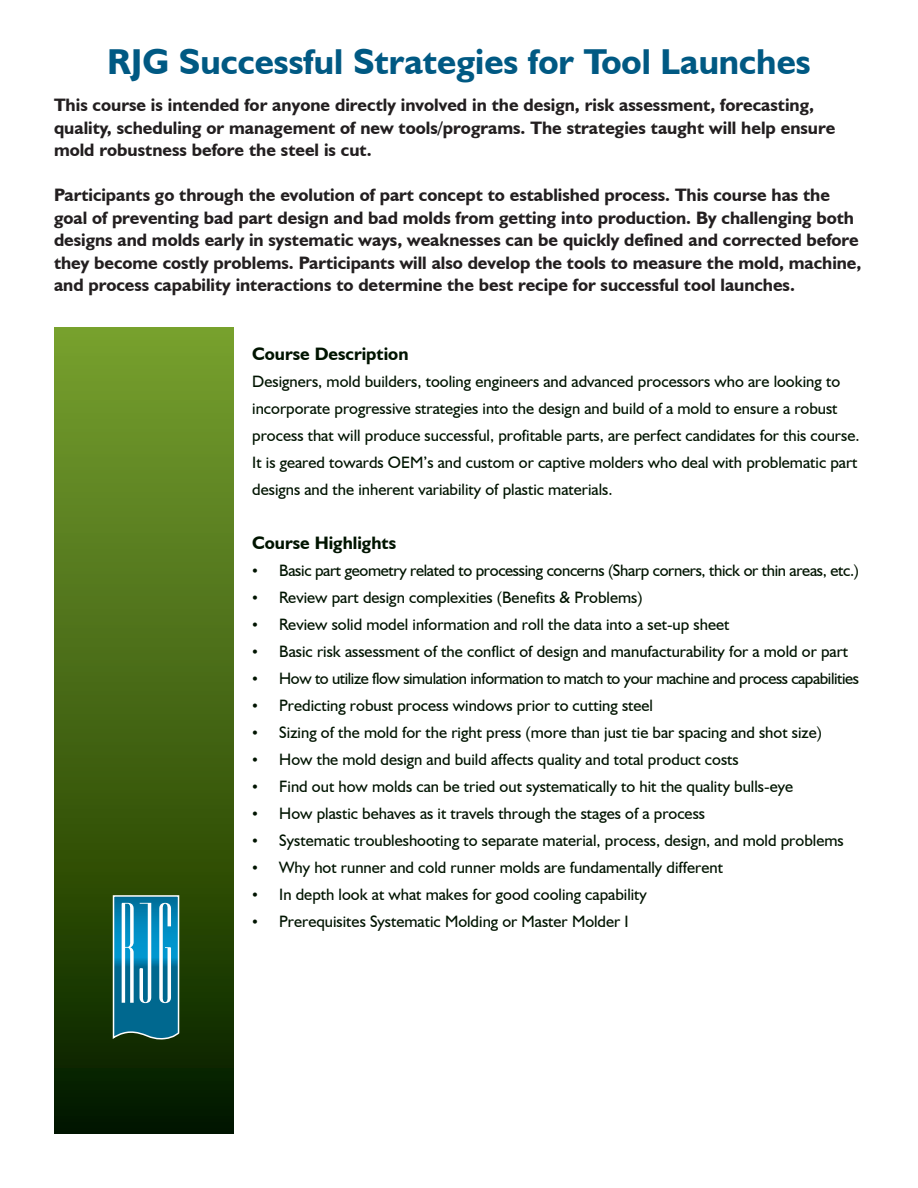
<style>
.page{position:relative;width:918px;height:1188px;background:#fff}
.page>*{position:absolute;margin:0;border:0;box-sizing:border-box;transform-origin:0 0}
.t1{font:700 36px "Humanist 521 BT";color:#005983}
.t2{font:700 18px/22.5px "Humanist 521 BT";color:#231f20}
.t3{font:700 18px "Humanist 521 BT";color:#001400}
.t4{font:16.5px/27px "Humanist 521 BT";color:#001400}
.t5{font:16.5px "Humanist 521 BT";letter-spacing:-.02em;color:#001400}
.t6{font:16.5px "Humanist 521 BT";letter-spacing:-.025em;color:#001400}
.s1{font-family:"Times New Roman"}
</style>
<div class="page">
<div style="left:55px;top:327px;width:179px;height:807px;background:linear-gradient(to bottom,#7aa42e,#051f00)"></div>
<svg style="left:112px;top:894px;width:68px;height:146px"></svg>
<h1 class="t1" style="left:107px;top:39px;width:705px">RJG Successful Strategies for Tool Launches</h1>
<p class="t2" style="left:54px;top:94px;width:783px">This course is intended for anyone directly involved in the design, risk assessment, forecasting, quality, scheduling or management of new tools/programs. The strategies taught will help ensure mold robustness before the steel is cut.</p>
<p class="t2" style="left:54px;top:184px;width:809px">Participants go through the evolution of part concept to established process. This course has the goal of preventing bad part design and bad molds from getting into production. By challenging both designs and molds early in systematic ways, weaknesses can be quickly defined and corrected before they become costly problems. Participants will also develop the tools to measure the mold, machine, and process capability interactions to determine the best recipe for successful tool launches.</p>
<p class="t3" style="left:252px;top:343px;width:158px">Course Description</p>
<p class="t4" style="left:252px;top:368px;width:609px">Designers, mold builders, tooling engineers and advanced processors who are looking to incorporate progressive strategies into the design and build of a mold to ensure a robust process that will produce successful, profitable parts, are perfect candidates for this course.<br>It is geared towards OEM’s and custom or captive molders who deal with problematic part designs and the inherent variability of plastic materials.</p>
<p class="t3" style="left:252px;top:532px;width:145px">Course Highlights</p>
<p class="t5" style="left:252px;top:560px;width:608px"><span class="s1">•</span> Basic part geometry related to processing concerns (Sharp corners, thick or thin areas, etc.)</p>
<p class="t4" style="left:252px;top:584px;width:392px"><span class="s1">•</span> Review part design complexities (Benefits &amp; Problems)</p>
<p class="t4" style="left:252px;top:611px;width:479px"><span class="s1">•</span> Review solid model information and roll the data into a set-up sheet</p>
<p class="t4" style="left:252px;top:638px;width:598px"><span class="s1">•</span> Basic risk assessment of the conflict of design and manufacturability for a mold or part</p>
<p class="t6" style="left:252px;top:668px;width:608px"><span class="s1">•</span> How to utilize flow simulation information to match to your machine and process capabilities</p>
<p class="t4" style="left:252px;top:692px;width:402px"><span class="s1">•</span> Predicting robust process windows prior to cutting steel</p>
<p class="t4" style="left:252px;top:719px;width:571px"><span class="s1">•</span> Sizing of the mold for the right press (more than just tie bar spacing and shot size)</p>
<p class="t4" style="left:252px;top:746px;width:488px"><span class="s1">•</span> How the mold design and build affects quality and total product costs</p>
<p class="t4" style="left:252px;top:773px;width:542px"><span class="s1">•</span> Find out how molds can be tried out systematically to hit the quality bulls-eye</p>
<p class="t4" style="left:252px;top:800px;width:454px"><span class="s1">•</span> How plastic behaves as it travels through the stages of a process</p>
<p class="t4" style="left:252px;top:827px;width:593px"><span class="s1">•</span> Systematic troubleshooting to separate material, process, design, and mold problems</p>
<p class="t4" style="left:252px;top:854px;width:472px"><span class="s1">•</span> Why hot runner and cold runner molds are fundamentally different</p>
<p class="t4" style="left:252px;top:881px;width:396px"><span class="s1">•</span> In depth look at what makes for good cooling capability</p>
<p class="t4" style="left:252px;top:908px;width:378px"><span class="s1">•</span> Prerequisites Systematic Molding or Master Molder I</p>
</div>
